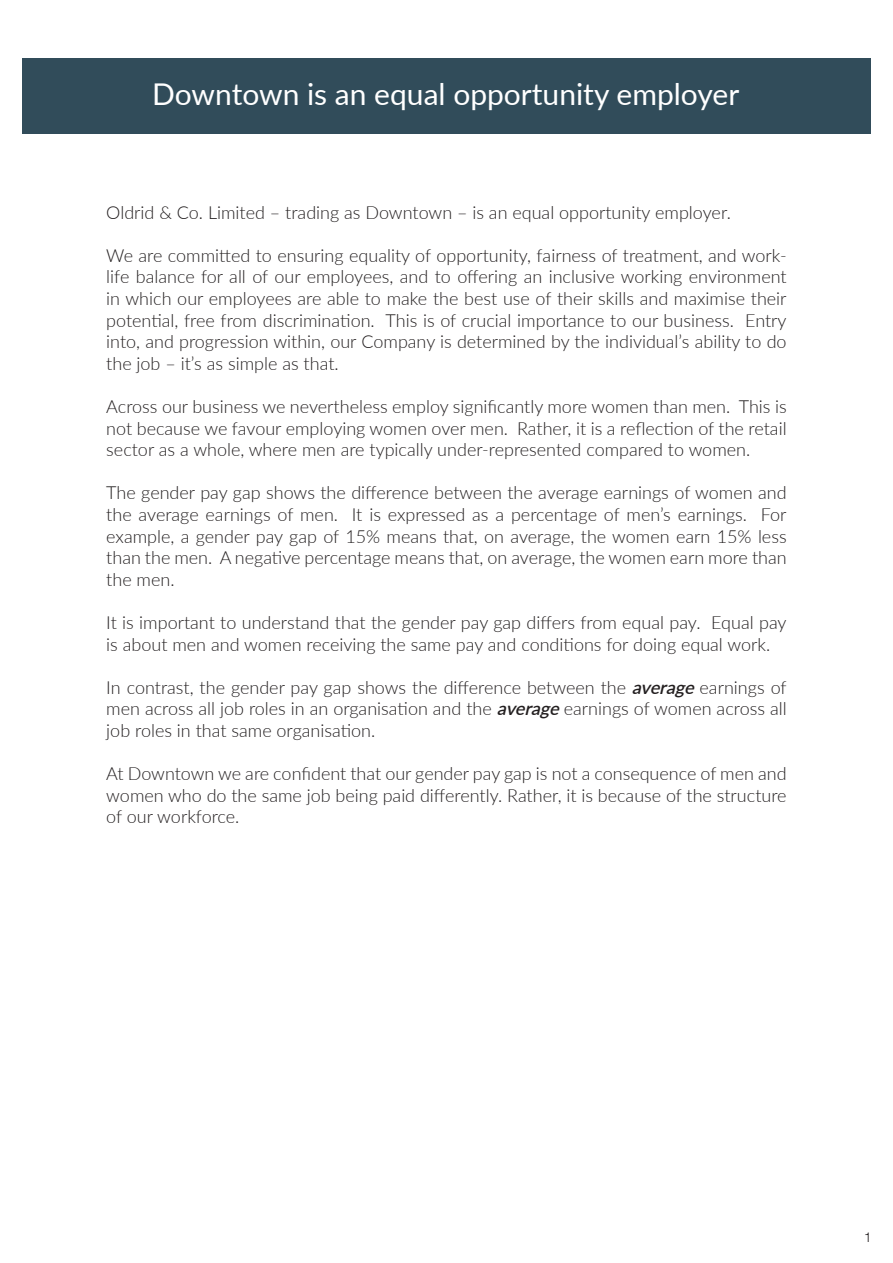
<style>
.page{position:relative;width:893px;height:1263px;background:#fff}
.page>*{position:absolute;margin:0;border:0;box-sizing:border-box;transform-origin:0 0}
.t1{font:30px "Lato";color:#fff}
.t2{font:300 18px/21.6px "Lato";color:#231f20;text-align:justify}
.t3{font:300 13.5px "Helvetica Neue";color:#231f20}
.s1{font-weight:600;font-style:italic}
</style>
<div class="page">
<div style="left:22px;top:58px;width:849px;height:76px;background:#314c5a"></div>
<p class="t1" style="left:152px;top:72px;width:589px">Downtown is an equal opportunity employer</p>
<p class="t2" style="left:106px;top:201px;width:626px">Oldrid &amp; Co. Limited – trading as Downtown – is an equal opportunity employer.</p>
<p class="t2" style="left:106px;top:244px;width:682px">We are committed to ensuring equality of opportunity, fairness of treatment, and work&shy;life balance for all of our employees, and to offering an inclusive working environment in which our employees are able to make the best use of their skills and maximise their potential, free from discrimination. This is of crucial importance to our business. Entry into, and progression within, our Company is determined by the individual’s ability to do the job – it’s as simple as that.</p>
<p class="t2" style="left:106px;top:395px;width:682px">Across our business we nevertheless employ significantly more women than men. This is not because we favour employing women over men. Rather, it is a reflection of the retail sector as a whole, where men are typically under-represented compared to women.</p>
<p class="t2" style="left:106px;top:481px;width:682px">The gender pay gap shows the difference between the average earnings of women and the average earnings of men. It is expressed as a percentage of men’s earnings. For example, a gender pay gap of 15% means that, on average, the women earn 15% less than the men. A negative percentage means that, on average, the women earn more than the men.</p>
<p class="t2" style="left:106px;top:611px;width:682px">It is important to understand that the gender pay gap differs from equal pay. Equal pay is about men and women receiving the same pay and conditions for doing equal work.</p>
<p class="t2" style="left:106px;top:676px;width:682px">In contrast, the gender pay gap shows the difference between the <span class="s1">average</span>earnings of men across all job roles in an organisation and the <span class="s1">average</span>earnings of women across all job roles in that same organisation.</p>
<p class="t2" style="left:106px;top:762px;width:682px">At Downtown we are confident that our gender pay gap is not a consequence of men and women who do the same job being paid differently. Rather, it is because of the structure of our workforce.</p>
<p class="t3" style="left:864px;top:1226px;width:9px">1</p>
</div>
